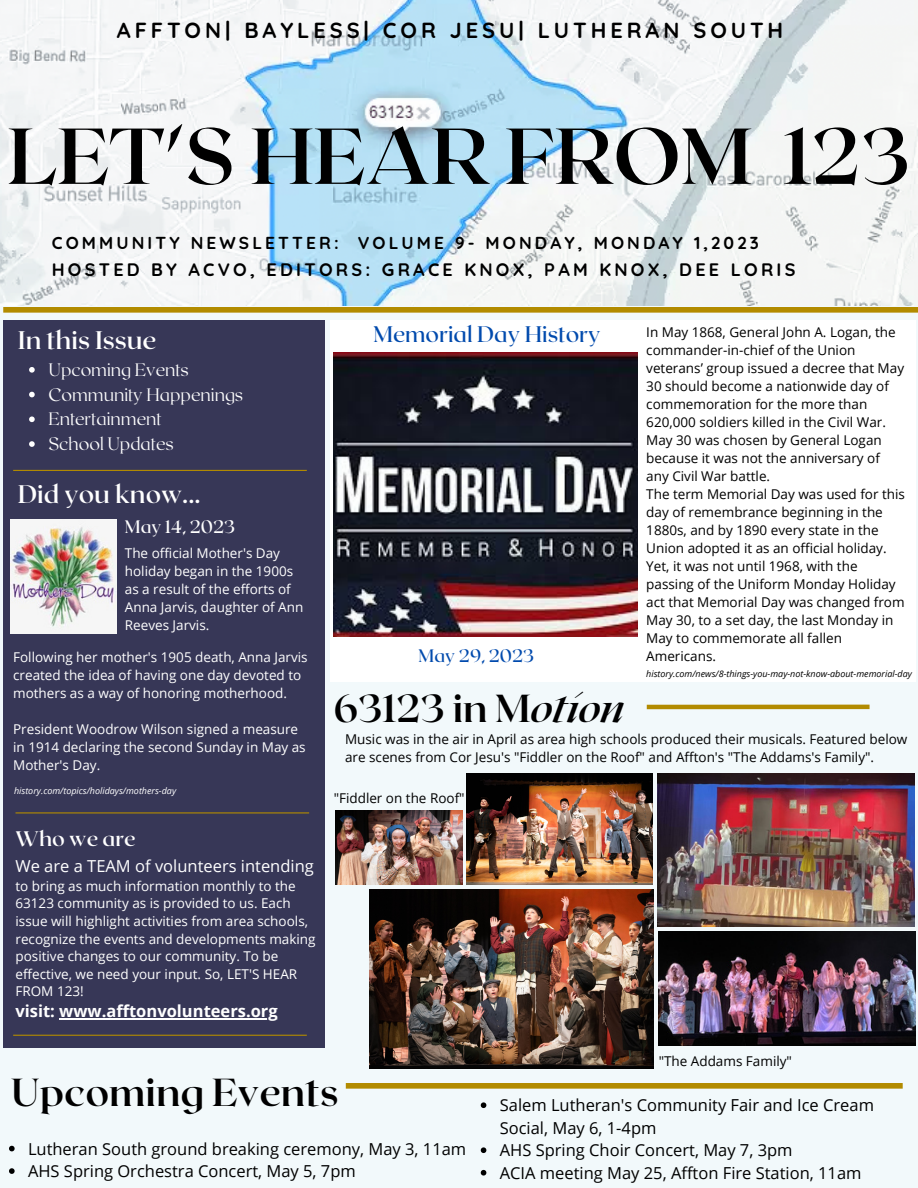
<style>
.page{position:relative;width:918px;height:1188px;background:#f2f9fb}
.page>*{position:absolute;margin:0;border:0;box-sizing:border-box;transform-origin:0 0}
.t1{font:700 79.05px "Roxborough CF";color:#000}
.t2{font:700 39px "Roxborough CF";color:#000}
.t3{font:600 25.35px "Roxborough CF";color:#fff}
.t4{font:500 22.5px "Roxborough CF";color:#004aad}
.t5{font:700 21.75px "Quicksand";letter-spacing:.18em;color:#000}
.t6{font:600 21px "Roxborough CF";color:#fff}
.t7{font:100 18px/24.8px "Roxborough CF";color:#fff}
.t8{font:700 18px "Quicksand";letter-spacing:.18em;color:#000}
.t9{font:500 18px "Roxborough CF";color:#fff}
.t10{font:500 18px "Roxborough CF";color:#004aad}
.t11{font:700 17.25px "Quicksand";letter-spacing:.18em;color:#000}
.t12{font:16.5px/22.5px "Open Sans";color:#000}
.t13{font:16.5px "Open Sans";color:#fff}
.t14{font:700 16.5px "Open Sans";color:#fff}
.t15{font:13.5px/18px "Open Sans";color:#000}
.t16{font:13.5px/18px "Open Sans";color:#fff}
.t17{font:italic 9px "Open Sans";color:#000}
.t18{font:italic 9px "Open Sans";color:#fff}
.s1{font-style:italic}
</style>
<div class="page">
<img style="left:0;top:0;width:918px;height:305px">
<div style="left:4px;top:320px;width:321px;height:728px;background:#373757"></div>
<div style="left:3px;top:307px;width:915px;height:6px;background:#b28b00"></div>
<div style="left:346px;top:1083px;width:557px;height:6px;background:#b28b00"></div>
<hr style="left:13px;top:470px;width:294px;height:1px;background:#b28b00">
<hr style="left:16px;top:812px;width:293px;height:1px;background:#b28b00">
<hr style="left:647px;top:705px;width:223px;height:4px;background:#b28b00">
<div style="left:330px;top:321px;width:585px;height:361px;background:#fff"></div>
<hr style="left:13px;top:1035px;width:294px;height:1px;background:#b28b00">
<img style="left:334px;top:353px;width:303px;height:283px">
<img style="left:11px;top:520px;width:106px;height:114px">
<img style="left:657px;top:773px;width:258px;height:154px">
<img style="left:659px;top:932px;width:256px;height:113px">
<img style="left:335px;top:811px;width:127px;height:74px">
<img style="left:370px;top:889px;width:283px;height:180px">
<img style="left:466px;top:774px;width:187px;height:111px">
<svg style="left:29px;top:367px;width:6px;height:6px"></svg>
<svg style="left:29px;top:392px;width:6px;height:5px"></svg>
<svg style="left:29px;top:416px;width:6px;height:6px"></svg>
<svg style="left:29px;top:441px;width:6px;height:6px"></svg>
<hr style="left:59px;top:1018px;width:219px;height:2px;background:#fff">
<svg style="left:9px;top:1146px;width:6px;height:5px"></svg>
<svg style="left:9px;top:1168px;width:6px;height:6px"></svg>
<svg style="left:481px;top:1102px;width:5px;height:6px"></svg>
<svg style="left:481px;top:1147px;width:5px;height:6px"></svg>
<svg style="left:481px;top:1170px;width:5px;height:6px"></svg>
<h3 class="t5" style="left:117px;top:17px;width:668px">AFFTON| BAYLESS| COR JESU| LUTHERAN SOUTH</h3>
<h1 class="t1" style="left:8px;top:105px;width:904px">LET'S HEAR FROM 123</h1>
<p class="t11" style="left:52px;top:231px;width:708px">COMMUNITY NEWSLETTER: VOLUME 9- MONDAY, MONDAY 1,2023</p>
<h3 class="t8" style="left:52px;top:258px;width:745px">HOSTED BY ACVO, EDITORS: GRACE KNOX, PAM KNOX, DEE LORIS</h3>
<h3 class="t4" style="left:373px;top:320px;width:229px">Memorial Day History</h3>
<p class="t15" style="left:646px;top:323px;width:260px">In May 1868, General John A. Logan, the commander-in-chief of the Union veterans’ group issued a decree that May 30 should become a nationwide day of commemoration for the more than 620,000 soldiers killed in the Civil War.<br>May 30 was chosen by General Logan because it was not the anniversary of any Civil War battle.<br>The term Memorial Day was used for this day of remembrance beginning in the 1880s, and by 1890 every state in the Union adopted it as an official holiday.<br>Yet, it was not until 1968, with the passing of the Uniform Monday Holiday act that Memorial Day was changed from May 30, to a set day, the last Monday in May to commemorate all fallen Americans.</p>
<h3 class="t3" style="left:18px;top:324px;width:140px">In this Issue</h3>
<h3 class="t7" style="left:48px;top:356px;width:196px">Upcoming Events<br>Community Happenings<br>Entertainment<br>School Updates</h3>
<h3 class="t3" style="left:18px;top:477px;width:184px">Did you know...</h3>
<p class="t16" style="left:125px;top:544px;width:180px">The official Mother's Day holiday began in the 1900s as a result of the efforts of<br>Anna Jarvis, daughter of Ann<br>Reeves Jarvis.</p>
<h3 class="t9" style="left:125px;top:515px;width:112px">May 14, 2023</h3>
<p class="t16" style="left:13px;top:648px;width:296px">Following her mother's 1905 death, Anna Jarvis</p>
<h3 class="t10" style="left:419px;top:644px;width:117px">May 29, 2023</h3>
<p class="t16" style="left:13px;top:666px;width:290px">created the idea of having one day devoted to mothers as a way of honoring motherhood.</p>
<p class="t16" style="left:13px;top:720px;width:294px">President Woodrow Wilson signed a measure in 1914 declaring the second Sunday in May as<br>Mother's Day.</p>
<p class="t17" style="left:646px;top:667px;width:267px">history.com/news/8-things-you-may-not-know-about-memorial-day</p>
<h2 class="t2" style="left:334px;top:683px;width:292px">63123 in M<span class="s1">otion</span></h2>
<p class="t15" style="left:345px;top:730px;width:564px">Music was in the air in April as area high schools produced their musicals. Featured below are scenes from Cor Jesu's "Fiddler on the Roof" and Affton's "The Addams's Family".</p>
<p class="t18" style="left:14px;top:784px;width:164px">history.com/topics/holidays/mothers-day</p>
<h3 class="t6" style="left:16px;top:825px;width:122px">Who we are</h3>
<p class="t13" style="left:16px;top:854px;width:300px">We are a TEAM of volunteers intending</p>
<p class="t16" style="left:16px;top:876px;width:302px">to bring as much information monthly to the 63123 community as is provided to us. Each issue will highlight activities from area schools, recognize the events and developments making positive changes to our community. To be effective, we need your input. So, LET'S HEAR FROM 123!</p>
<p class="t14" style="left:16px;top:1000px;width:264px">visit: www.afftonvolunteers.org</p>
<p class="t15" style="left:334px;top:789px;width:132px">"Fiddler on the Roof"</p>
<h2 class="t2" style="left:11px;top:1067px;width:329px">Upcoming Events</h2>
<p class="t12" style="left:28px;top:1137px;width:440px">Lutheran South ground breaking ceremony, May 3, 11am<br>AHS Spring Orchestra Concert, May 5, 7pm</p>
<p class="t15" style="left:659px;top:1052px;width:135px">"The Addams Family"</p>
<p class="t12" style="left:500px;top:1094px;width:376px">Salem Lutheran's Community Fair and Ice Cream Social, May 6, 1-4pm<br>AHS Spring Choir Concert, May 7, 3pm<br>ACIA meeting May 25, Affton Fire Station, 11am</p>
</div>
